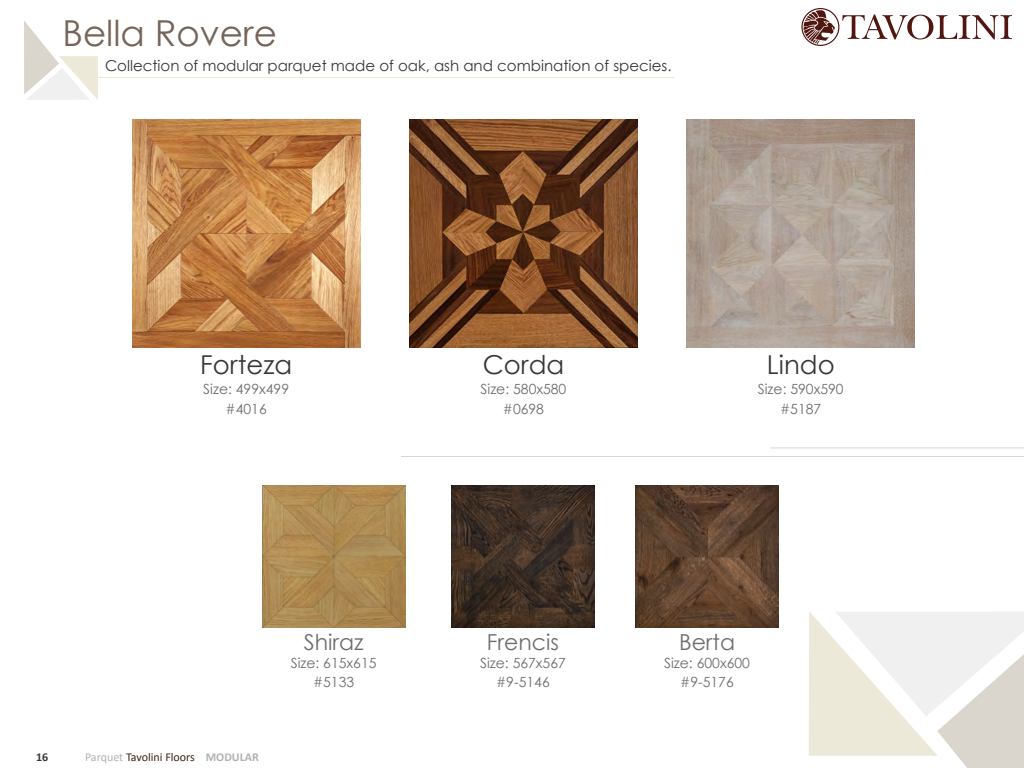
<style>
.page{position:relative;width:1024px;height:768px;background:#fff}
.page>*{position:absolute;margin:0;border:0;box-sizing:border-box;transform-origin:0 0}
.t1{font:35.8px "Century Gothic";color:#766458}
.t2{font:26px "Century Gothic";color:#373737}
.t3{font:22px "Century Gothic";color:#6e6e70}
.t4{font:15px "Century Gothic";color:#373737}
.t5{font:14px "Century Gothic";color:#6e6e70}
.t6{font:12px "Calibri";color:#3b2416}
.t7{font:700 12px "Calibri";color:#373737}
.s1{color:#b0b3b5}
.s2{font-weight:700;color:#b0b3b5}
</style>
<div class="page">
<svg style="left:809px;top:611px;width:215px;height:157px"></svg>
<svg style="left:24px;top:21px;width:74px;height:79px"></svg>
<img style="left:452px;top:485px;width:142px;height:143px">
<img style="left:636px;top:485px;width:142px;height:143px">
<img style="left:262px;top:485px;width:143px;height:142px">
<hr style="left:401px;top:456px;width:623px;height:1px;background:#dad6ce">
<hr style="left:771px;top:447px;width:253px;height:1px;background:#dad6ce">
<img style="left:409px;top:119px;width:229px;height:229px">
<img style="left:687px;top:119px;width:228px;height:229px">
<img style="left:132px;top:119px;width:228px;height:229px">
<svg style="left:801px;top:8px;width:211px;height:38px"></svg>
<hr style="left:97px;top:77px;width:578px;height:1px;background:#ede9d9">
<h1 class="t1" style="left:63px;top:8px;width:216px">Bella Rovere</h1>
<p class="t4" style="left:105px;top:56px;width:568px">Collection of modular parquet made of oak, ash and combination of species.</p>
<h2 class="t2" style="left:200px;top:347px;width:93px">Forteza</h2>
<h2 class="t2" style="left:483px;top:347px;width:83px">Corda</h2>
<h2 class="t2" style="left:767px;top:347px;width:69px">Lindo</h2>
<p class="t5" style="left:226px;top:399px;width:43px">#4016</p>
<p class="t5" style="left:503px;top:399px;width:43px">#0698</p>
<p class="t5" style="left:780px;top:399px;width:43px">#5187</p>
<p class="t5" style="left:203px;top:380px;width:87px">Size: 499x499</p>
<p class="t5" style="left:481px;top:380px;width:87px">Size: 580x580</p>
<p class="t5" style="left:758px;top:380px;width:87px">Size: 590x590</p>
<p class="t7" style="left:36px;top:749px;width:14px">16</p>
<p class="t6" style="left:85px;top:749px;width:175px"><span class="s1">Parquet</span> Tavolini Floors <span class="s2">MODULAR</span></p>
<h3 class="t3" style="left:304px;top:626px;width:61px">Shiraz</h3>
<h3 class="t3" style="left:487px;top:626px;width:74px">Frencis</h3>
<h3 class="t3" style="left:679px;top:626px;width:58px">Berta</h3>
<p class="t5" style="left:313px;top:672px;width:43px">#5133</p>
<p class="t5" style="left:496px;top:672px;width:55px">#9-5146</p>
<p class="t5" style="left:680px;top:672px;width:55px">#9-5176</p>
<p class="t5" style="left:291px;top:653px;width:87px">Size: 615x615</p>
<p class="t5" style="left:480px;top:653px;width:87px">Size: 567x567</p>
<p class="t5" style="left:664px;top:653px;width:87px">Size: 600x600</p>
</div>
